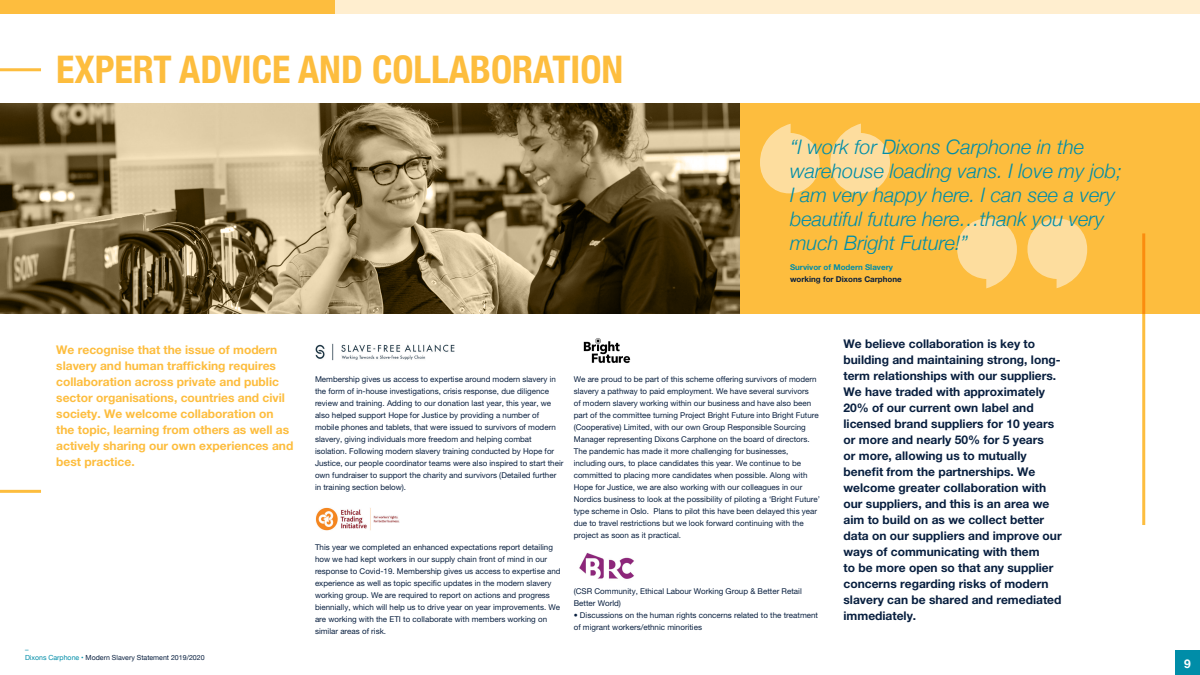
<style>
.page{position:relative;width:1200px;height:675px;background:#fff}
.page>*{position:absolute;margin:0;border:0;box-sizing:border-box;transform-origin:0 0}
.Section_Titles{font:700 condensed 38px "Helvetica Neue";color:#fdbd3e}
.Quotes_Small{font:italic 300 20px/24px "Helvetica Neue";color:#008da8}
.Body_Copy_Large{font:700 12px/16px "Helvetica Neue LT Pro";color:#081f3f}
.Body_Copy_Large-2{font:700 12px/16px "Helvetica Neue LT Pro";color:#fdbd3e}
.t1{font:700 12px "Helvetica Neue";color:#fff}
.Body_Copy_Small{font:8px/12px "Helvetica Neue LT Pro";color:#081f3f}
.Body_Copy_Small-2{font:700 8px/12px "Helvetica Neue LT Pro";color:#081f3f}
.t2{font:7px/8.4px "Helvetica Neue";color:#081f3f}
.s1{color:#008da8}
</style>
<div class="page">
<img style="left:579px;top:553px;width:55px;height:26px">
<img style="left:315px;top:508px;width:84px;height:23px">
<img style="left:583px;top:338px;width:48px;height:25px">
<img style="left:315px;top:343px;width:140px;height:18px">
<div style="left:0;top:0;width:1200px;height:14px;background:#ffeecf"></div>
<div style="left:0;top:0;width:334px;height:14px;background:#fdbd3e"></div>
<hr style="left:0;top:490px;width:41px;height:3px;background:#fdbd3e">
<hr style="left:0;top:68px;width:41px;height:3px;background:#fdbd3e">
<svg style="left:0;top:104px;width:740px;height:210px;background:#8b7955"></svg>
<div style="left:740px;top:104px;width:460px;height:210px;background:#fdbd3e"></div>
<svg style="left:760px;top:124px;width:130px;height:69px"></svg>
<svg style="left:957px;top:219px;width:130px;height:69px"></svg>
<hr style="left:1142px;top:233px;width:3px;height:292px;background:#fdbd3e">
<div style="left:1175px;top:650px;width:25px;height:25px;background:#008da8"></div>
<p class="Section_Titles" style="left:56px;top:38px;width:569px">EXPERT ADVICE AND COLLABORATION</p>
<p class="Quotes_Small" style="left:790px;top:134px;width:333px">“I work for Dixons Carphone in the warehouse loading vans. I love my job;<br>I am very happy here. I can see a very beautiful future here…thank you very much Bright Future!”</p>
<p class="Body_Copy_Small-2" style="left:790px;top:261px;width:113px"><span class="s1">Survivor of Modern Slavery </span>working for Dixons Carphone</p>
<p class="Body_Copy_Large-2" style="left:56px;top:341px;width:239px">We recognise that the issue of modern slavery and human trafficking requires collaboration across private and public sector organisations, countries and civil society. We welcome collaboration on the topic, learning from others as well as actively sharing our own experiences and best practice.</p>
<p class="t2" style="left:25px;top:645px;width:181px"><span class="s1">–<br>Dixons Carphone •</span> Modern Slavery Statement 2019/2020</p>
<p class="Body_Copy_Small" style="left:315px;top:373px;width:250px">Membership gives us access to expertise around modern slavery in the form of in-house investigations, crisis response, due diligence review and training. Adding to our donation last year, this year, we also helped support Hope for Justice by providing a number of mobile phones and tablets, that were issued to survivors of modern slavery, giving individuals more freedom and helping combat isolation. Following modern slavery training conducted by Hope for Justice, our people coordinator teams were also inspired to start their own fundraiser to support the charity and survivors (Detailed further in training section below).</p>
<p class="Body_Copy_Small" style="left:315px;top:541px;width:247px">This year we completed an enhanced expectations report detailing how we had kept workers in our supply chain front of mind in our response to Covid-19. Membership gives us access to expertise and experience as well as topic specific updates in the modern slavery working group. We are required to report on actions and progress biennially, which will help us to drive year on year improvements. We are working with the ETI to collaborate with members working on similar areas of risk.</p>
<p class="Body_Copy_Small" style="left:574px;top:373px;width:248px">We are proud to be part of this scheme offering survivors of modern slavery a pathway to paid employment. We have several survivors<br>of modern slavery working within our business and have also been part of the committee turning Project Bright Future into Bright Future (Cooperative) Limited, with our own Group Responsible Sourcing Manager representing Dixons Carphone on the board of directors.<br>The pandemic has made it more challenging for businesses, including ours, to place candidates this year. We continue to be committed to placing more candidates when possible. Along with Hope for Justice, we are also working with our colleagues in our Nordics business to look at the possibility of piloting a ‘Bright Future’ type scheme in Oslo. Plans to pilot this have been delayed this year due to travel restrictions but we look forward continuing with the project as soon as it practical.</p>
<p class="Body_Copy_Small" style="left:574px;top:585px;width:230px">(CSR Community, Ethical Labour Working Group &amp; Better Retail<br>Better World)</p>
<p class="Body_Copy_Small" style="left:574px;top:609px;width:246px">• Discussions on the human rights concerns related to the treatment of migrant workers/ethnic minorities</p>
<p class="Body_Copy_Large" style="left:844px;top:335px;width:220px">We believe collaboration is key to building and maintaining strong, long&shy;term relationships with our suppliers.<br>We have traded with approximately 20% of our current own label and licensed brand suppliers for 10 years or more and nearly 50% for 5 years<br>or more, allowing us to mutually benefit from the partnerships. We welcome greater collaboration with our suppliers, and this is an area we aim to build on as we collect better data on our suppliers and improve our ways of communicating with them<br>to be more open so that any supplier concerns regarding risks of modern slavery can be shared and remediated immediately.</p>
<p class="t1" style="left:1184px;top:654px;width:8px">9</p>
</div>
